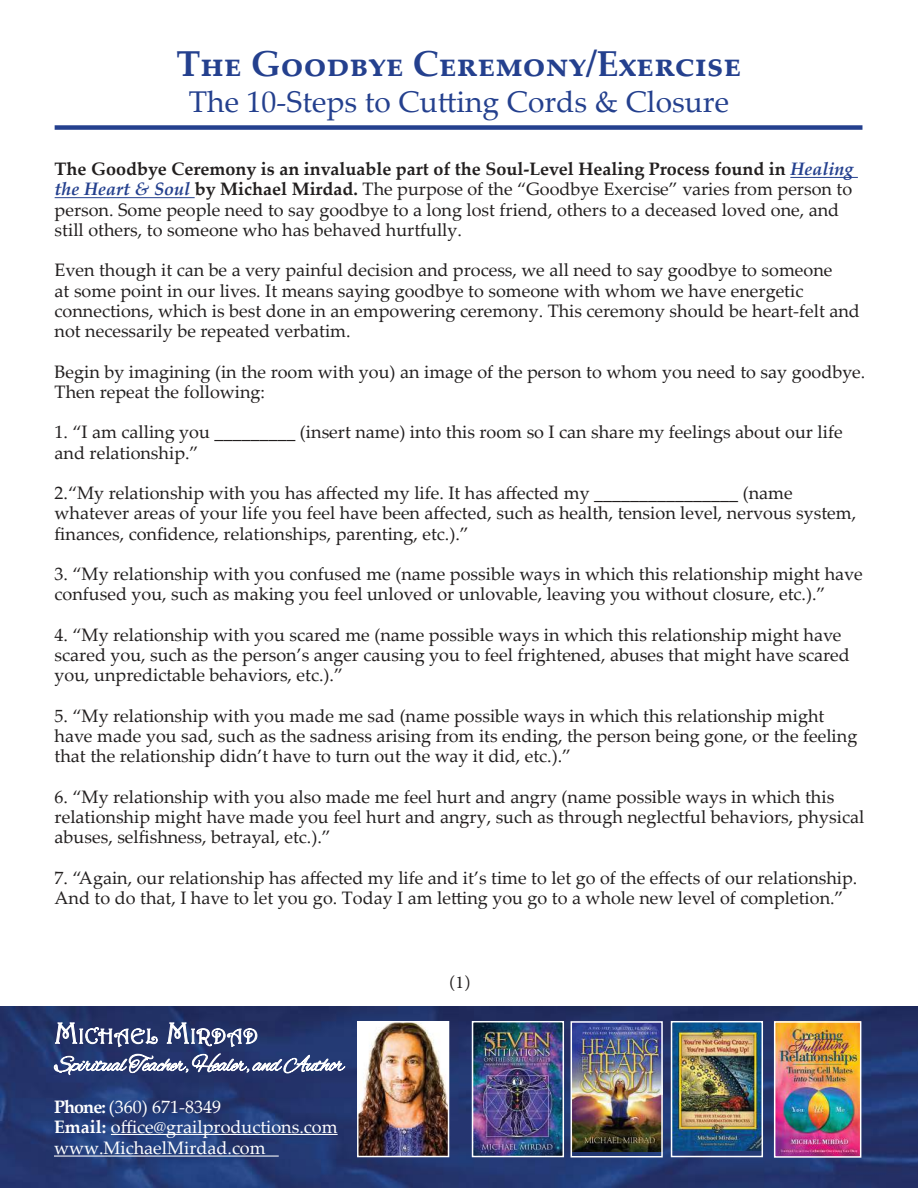
<style>
.page{position:relative;width:918px;height:1188px;background:#fff}
.page>*{position:absolute;margin:0;border:0;box-sizing:border-box;transform-origin:0 0}
.t1{font:700 36px "Palatino Linotype";color:#24408e}
.t2{font:30px "Palatino Linotype";color:#24408e}
.t3{font:18px/20.2px "Palatino Linotype";color:#221f1f}
.t4{font:18px/19.5px "Palatino Linotype";color:#fff}
.t5{font:18px "Palatino Linotype";color:#fff}
.t6{font:18px "Minion Pro";color:#221f1f}
.s1{font-weight:700}
.s2{font-weight:700;font-style:italic;color:#24408e}
.s3{font-style:inherit}
</style>
<div class="page">
<img style="left:1px;top:1006px;width:917px;height:181px">
<hr style="left:790px;top:177px;width:68px;height:1px;background:#24408e">
<hr style="left:55px;top:197px;width:140px;height:1px;background:#24408e">
<hr style="left:111px;top:1134px;width:227px;height:1px;background:#fff">
<hr style="left:54px;top:1156px;width:225px;height:1px;background:#fff">
<img style="left:777px;top:1024px;width:81px;height:131px">
<div style="left:774px;top:1021px;width:87px;height:137px;border:2px solid #fff"></div>
<img style="left:475px;top:1024px;width:86px;height:130px">
<div style="left:472px;top:1021px;width:92px;height:136px;border:2px solid #fff"></div>
<img style="left:574px;top:1024px;width:86px;height:127px">
<div style="left:571px;top:1021px;width:92px;height:136px;border:2px solid #fff"></div>
<img style="left:674px;top:1024px;width:86px;height:127px">
<div style="left:671px;top:1021px;width:92px;height:136px;border:2px solid #fff"></div>
<div style="left:55px;top:125px;width:807px;height:5px;background:#24408e"></div>
<img style="left:360px;top:1024px;width:86px;height:130px">
<div style="left:357px;top:1021px;width:92px;height:136px;border:2px solid #fff"></div>
<svg style="left:54px;top:1054px;width:291px;height:21px"></svg>
<svg style="left:55px;top:1023px;width:202px;height:24px"></svg>
<h1 class="t1" style="left:176px;top:38px;width:566px">The Goodbye Ceremony/Exercise</h1>
<h2 class="t2" style="left:189px;top:81px;width:542px">The 10-Steps to Cu琀琀ing Cords &amp; Closure</h2>
<p class="t3" style="left:55px;top:161px;width:800px"><span class="s1">The Goodbye Ceremony is an invaluable part of the Soul-Level Healing Process found in</span> <span class="s2">Healing the Heart &amp; Soul</span> <span class="s1">by Michael Mirdad.</span> The purpose of the “Goodbye Exercise” varies from person to person. Some people need to say goodbye to a long lost friend, others to a deceased loved one, and still others, to someone who has behaved hurtfully.</p>
<p class="t3" style="left:55px;top:262px;width:807px">Even though it can be a very painful decision and process, we all need to say goodbye to someone<br>at some point in our lives. It means saying goodbye to someone with whom we have energetic connections, which is best done in an empowering ceremony. This ceremony should be heart-felt and not necessarily be repeated verbatim.</p>
<p class="t3" style="left:55px;top:364px;width:812px">Begin by imagining (in the room with you) an image of the person to whom you need to say goodbye.<br>Then repeat the following:</p>
<p class="t3" style="left:55px;top:424px;width:790px">1. “I am calling you _________ (insert name) into this room so I can share my feelings about our life and relationship.”</p>
<p class="t3" style="left:55px;top:482px;width:803px">2.“My relationship with you has a昀昀ected my life. It has a昀昀ected my ________________ (name whatever areas of your life you feel have been a昀昀ected, such as health, tension level, nervous system,昀椀nances, con昀椀dence, relationships, parenting, etc.).”</p>
<p class="t3" style="left:55px;top:566px;width:809px">3. “My relationship with you confused me (name possible ways in which this relationship might have confused you, such as making you feel unloved or unlovable, leaving you without closure, etc.).”</p>
<p class="t3" style="left:55px;top:627px;width:797px">4. “My relationship with you scared me (name possible ways in which this relationship might have scared you, such as the person’s anger causing you to feel frightened, abuses that might have scared you, unpredictable behaviors, etc.).”</p>
<p class="t3" style="left:55px;top:708px;width:804px">5. “My relationship with you made me sad (name possible ways in which this relationship might have made you sad, such as the sadness arising from its ending, the person being gone, or the feeling that the relationship didn’t have to turn out the way it did, etc.).”</p>
<p class="t3" style="left:55px;top:789px;width:811px">6. “My relationship with you also made me feel hurt and angry (name possible ways in which this relationship might have made you feel hurt and angry, such as through neglectful behaviors, physical abuses, sel昀椀shness, betrayal, etc.).”</p>
<p class="t3" style="left:55px;top:867px;width:804px">7. “Again, our relationship has a昀昀ected my life and it’s time to let go of the e昀昀ects of our relationship.<br>And to do that, I have to let you go. Today I am le琀琀ing you go to a whole new level of completion.”</p>
<p class="t4" style="left:54px;top:1099px;width:285px"><span class="s1">Phone:</span> (360) 671-8349<br><span class="s1">Email:</span> o昀케ce@grailproductions.com</p>
<p class="t5" style="left:54px;top:1135px;width:213px"><span class="s3">www.</span>MichaelMirdad<span class="s3">.com</span></p>
<p class="t6" style="left:449px;top:975px;width:23px">(1)</p>
</div>
